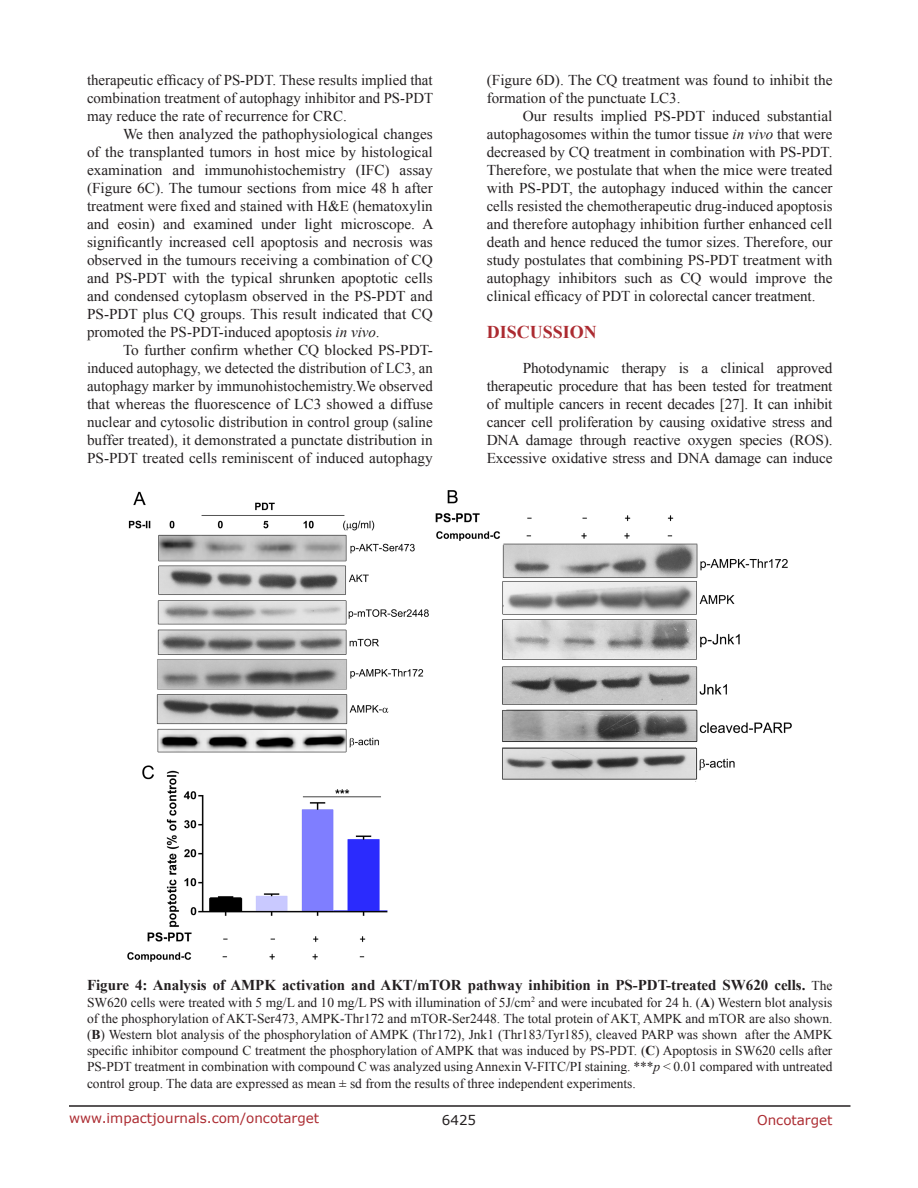
<style>
.page{position:relative;width:918px;height:1188px;background:#fff}
.page>*{position:absolute;margin:0;border:0;box-sizing:border-box;transform-origin:0 0}
.Heading{font:700 18px "Times New Roman";color:#ac2b31}
.BodyText{font:15px/18px "Times New Roman";color:#231f20;text-align:justify}
.FigureText{font:700 15px "Times New Roman";color:#231f20}
.FigureText-2{font:13.5px/16.2px "Times New Roman";color:#231f20;text-align:justify}
.t1{font:13.5px "Verdana";color:#ac2b31}
.t2{font:13.5px "Verdana";color:#231f20}
.s1{font-style:italic}
.s2{font-weight:400;font-size:13.5px}
.s3{font-weight:700}
</style>
<div class="page">
<hr style="left:69px;top:1105px;width:781px;height:2px;background:#231f20">
<img style="left:128px;top:491px;width:664px;height:471px">
<p class="BodyText" style="left:87px;top:71px;width:348px">therapeutic efficacy of PS-PDT. These results implied that combination treatment of autophagy inhibitor and PS-PDT may reduce the rate of recurrence for CRC.</p>
<p class="BodyText" style="left:87px;top:125px;width:348px;text-indent:36px">We then analyzed the pathophysiological changes of the transplanted tumors in host mice by histological examination and immunohistochemistry (IFC) assay (Figure 6C). The tumour sections from mice 48 h after treatment were fixed and stained with H&amp;E (hematoxylin and eosin) and examined under light microscope. A significantly increased cell apoptosis and necrosis was observed in the tumours receiving a combination of CQ and PS-PDT with the typical shrunken apoptotic cells and condensed cytoplasm observed in the PS-PDT and PS-PDT plus CQ groups. This result indicated that CQ promoted the PS-PDT-induced apoptosis <span class="s1">in vivo</span>.</p>
<p class="BodyText" style="left:87px;top:341px;width:347px;text-indent:36px">To further confirm whether CQ blocked PS-PDT&shy;induced autophagy, we detected the distribution of LC3, an autophagy marker by immunohistochemistry.We observed that whereas the fluorescence of LC3 showed a diffuse nuclear and cytosolic distribution in control group (saline buffer treated), it demonstrated a punctate distribution in PS-PDT treated cells reminiscent of induced autophagy</p>
<p class="BodyText" style="left:487px;top:71px;width:347px">(Figure 6D). The CQ treatment was found to inhibit the formation of the punctuate LC3.</p>
<p class="BodyText" style="left:487px;top:107px;width:347px;text-indent:36px">Our results implied PS-PDT induced substantial autophagosomes within the tumor tissue <span class="s1">in vivo</span> that were decreased by CQ treatment in combination with PS-PDT.<br>Therefore, we postulate that when the mice were treated with PS-PDT, the autophagy induced within the cancer cells resisted the chemotherapeutic drug-induced apoptosis and therefore autophagy inhibition further enhanced cell death and hence reduced the tumor sizes. Therefore, our study postulates that combining PS-PDT treatment with autophagy inhibitors such as CQ would improve the clinical efficacy of PDT in colorectal cancer treatment.</p>
<p class="Heading" style="left:487px;top:320px;width:112px">DISCUSSION</p>
<p class="BodyText" style="left:487px;top:358px;width:347px;text-indent:36px">Photodynamic therapy is a clinical approved therapeutic procedure that has been tested for treatment of multiple cancers in recent decades [27]. It can inhibit cancer cell proliferation by causing oxidative stress and DNA damage through reactive oxygen species (ROS).<br>Excessive oxidative stress and DNA damage can induce</p>
<p class="FigureText" style="left:87px;top:975px;width:747px">Figure 4: Analysis of AMPK activation and AKT/mTOR pathway inhibition in PS-PDT-treated SW620 cells. <span class="s2">The</span></p>
<p class="FigureText-2" style="left:87px;top:994px;width:747px">SW620 cells were treated with 5 mg/L and 10 mg/L PS with illumination of 5J/cm<sup>2</sup> and were incubated for 24 h. (<span class="s3">A</span>) Western blot analysis of the phosphorylation of AKT-Ser473, AMPK-Thr172 and mTOR-Ser2448. The total protein of AKT, AMPK and mTOR are also shown. (<span class="s3">B</span>) Western blot analysis of the phosphorylation of AMPK (Thr172), Jnk1 (Thr183/Tyr185), cleaved PARP was shown after the AMPK specific inhibitor compound C treatment the phosphorylation of AMPK that was induced by PS-PDT. (<span class="s3">C</span>) Apoptosis in SW620 cells after PS-PDT treatment in combination with compound C was analyzed using Annexin V-FITC/PI staining. ***<span class="s1">p</span> &lt; 0.01 compared with untreated control group. The data are expressed as mean ± sd from the results of three independent experiments.</p>
<p class="t1" style="left:69px;top:1109px;width:252px">www.impactjournals.com/oncotarget</p>
<p class="t2" style="left:442px;top:1111px;width:36px">6425</p>
<p class="t1" style="left:757px;top:1111px;width:77px">Oncotarget</p>
</div>
